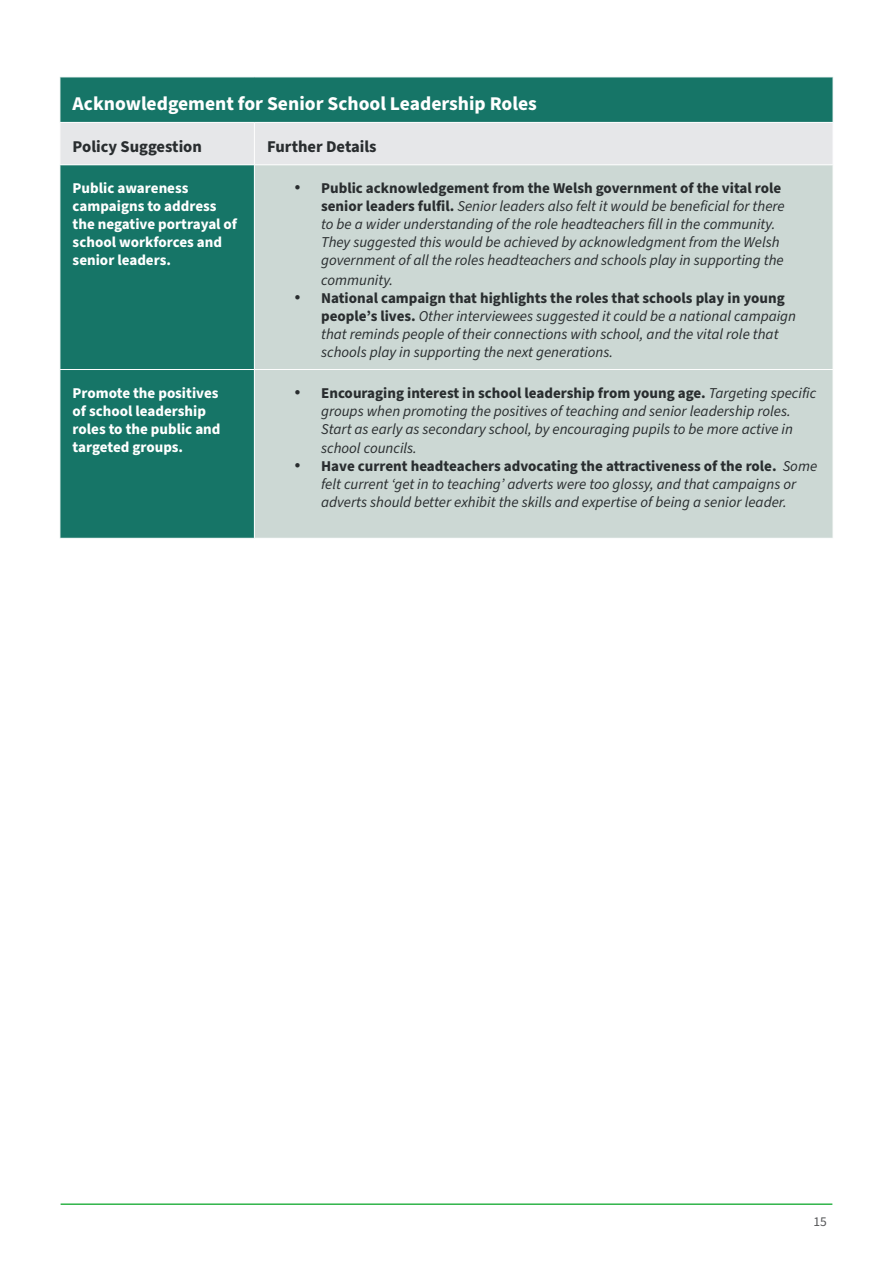
<style>
.page{position:relative;width:893px;height:1263px;background:#fff}
.page>*{position:absolute;margin:0;border:0;box-sizing:border-box;transform-origin:0 0}
.t1{font:700 19.5px "Source Sans Pro";color:#fff}
.t2{font:700 16.5px "Source Sans Pro";color:#292d2f}
.t3{font:italic 15px/18px "Source Sans Pro";color:#292d2f}
.t4{font:700 15px/18px "Source Sans Pro";color:#fff}
.t5{font:13.5px "Source Sans Pro";color:#57585a}
.s1{font-weight:700;font-style:normal}
</style>
<div class="page">
<hr style="left:61px;top:1203px;width:771px;height:2px;background:#31b44a">
<div style="left:61px;top:78px;width:772px;height:460px;background:#167567"></div>
<div style="left:61px;top:123px;width:772px;height:41px;background:#e6e7e9"></div>
<div style="left:255px;top:165px;width:578px;height:373px;background:#ccd8d4"></div>
<hr style="left:60px;top:122px;width:194px;height:1px;background:#fff">
<hr style="left:254px;top:122px;width:579px;height:1px;background:#fff">
<hr style="left:254px;top:123px;width:1px;height:41px;background:#fff">
<hr style="left:60px;top:164px;width:194px;height:1px;background:#fff">
<hr style="left:254px;top:164px;width:579px;height:1px;background:#fff">
<hr style="left:254px;top:165px;width:1px;height:204px;background:#fff">
<hr style="left:60px;top:369px;width:194px;height:1px;background:#fff">
<hr style="left:254px;top:369px;width:579px;height:1px;background:#fff">
<hr style="left:254px;top:370px;width:1px;height:168px;background:#fff">
<h1 class="t1" style="left:73px;top:90px;width:466px">Acknowledgement for Senior School Leadership Roles</h1>
<p class="t2" style="left:73px;top:135px;width:131px">Policy Suggestion</p>
<p class="t2" style="left:267px;top:135px;width:111px">Further Details</p>
<p class="t4" style="left:73px;top:179px;width:166px">Public awareness campaigns to address the negative portrayal of school workforces and senior leaders.</p>
<p class="t3" style="left:321px;top:179px;width:465px;text-indent:-27px">• <span class="s1">Public acknowledgement from the Welsh government of the vital role senior leaders fulfil.</span> Senior leaders also felt it would be beneficial for there to be a wider understanding of the role headteachers fill in the community.<br>They suggested this would be achieved by acknowledgment from the Welsh government of all the roles headteachers and schools play in supporting the</p>
<p class="t3" style="left:321px;top:271px;width:74px">community.</p>
<p class="t3" style="left:321px;top:289px;width:476px;text-indent:-27px">• <span class="s1">National campaign that highlights the roles that schools play in young people’s lives.</span> Other interviewees suggested it could be a national campaign that reminds people of their connections with school, and the vital role that schools play in supporting the next generations.</p>
<p class="t4" style="left:73px;top:384px;width:149px">Promote the positives of school leadership roles to the public and targeted groups.</p>
<p class="t3" style="left:294px;top:384px;width:524px;text-align:center">• <span class="s1">Encouraging interest in school leadership from young age.</span> Targeting specific groups when promoting the positives of teaching and senior leadership roles.<br>Start as early as secondary school, by encouraging pupils to be more active in</p>
<p class="t3" style="left:321px;top:440px;width:97px">school councils.</p>
<p class="t3" style="left:294px;top:458px;width:525px;text-align:center">• <span class="s1">Have current headteachers advocating the attractiveness of the role.</span> Some felt current ‘get in to teaching’ adverts were too glossy, and that campaigns or adverts should better exhibit the skills and expertise of being a senior leader.</p>
<p class="t5" style="left:813px;top:1213px;width:15px">15</p>
</div>
